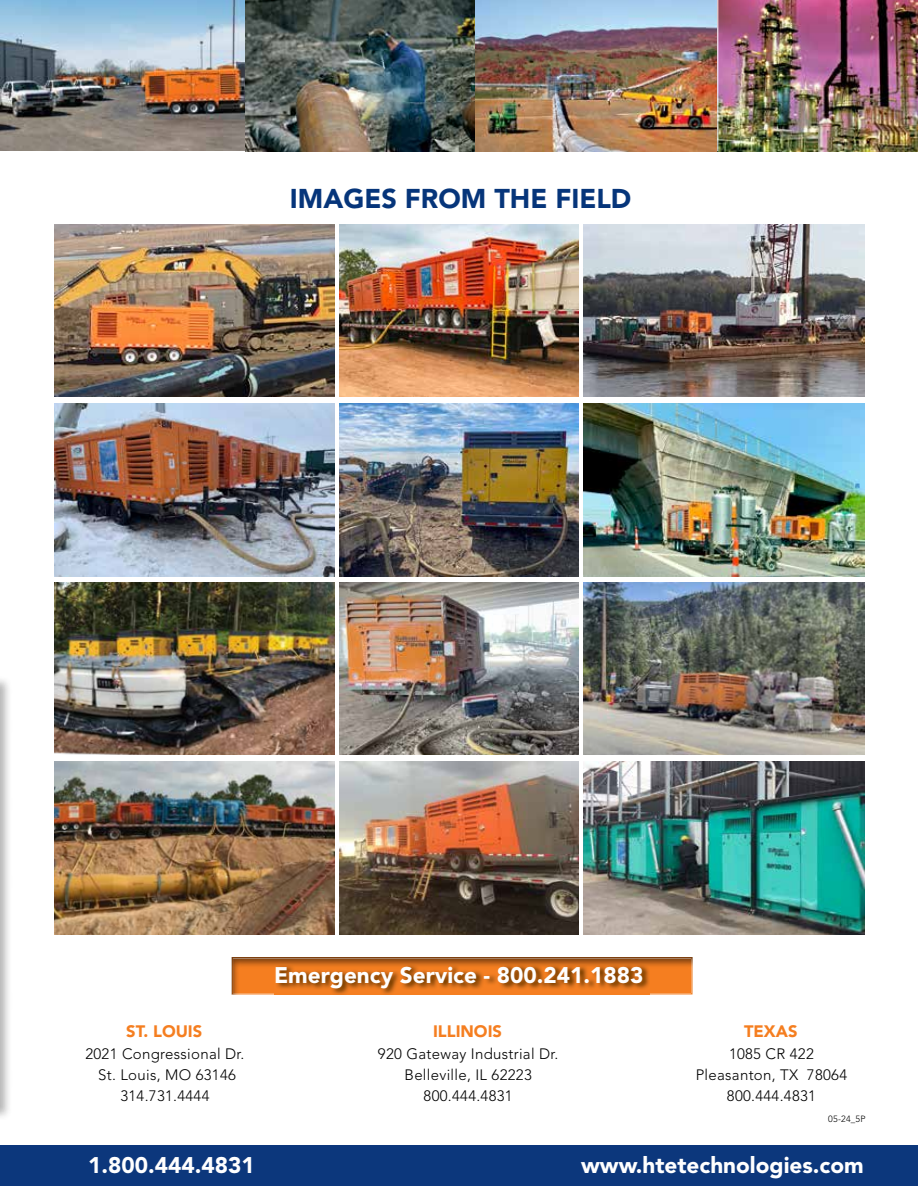
<style>
.page{position:relative;width:918px;height:1188px;background:#fff}
.page>*{position:absolute;margin:0;border:0;box-sizing:border-box;transform-origin:0 0}
.t1{font:900 27px "Avenir LT Std";color:#06357a}
.t2{font:900 22.5px "Avenir LT Std";color:#fff}
.t3{font:900 16.5px "Avenir LT Std";color:#f57e20}
.t4{font:300 15px/21px "Avenir LT Std";letter-spacing:.02em;color:#000;text-align:center}
.t5{font:300 9px "Avenir LT Std";color:#000}
</style>
<div class="page">
<img style="left:718px;top:0;width:200px;height:151px">
<div style="left:0;top:1145px;width:918px;height:41px;background:#0c377c"></div>
<img style="left:0;top:0;width:246px;height:151px">
<div style="left:0;top:676px;width:13px;height:446px;background:#000;opacity:.3"></div>
<img style="left:0;top:679px;width:1px;height:429px">
<img style="left:246px;top:0;width:229px;height:151px">
<img style="left:475px;top:0;width:242px;height:151px">
<div style="left:231px;top:955px;width:464px;height:42px;background:#000;opacity:.5"></div>
<img style="left:54px;top:403px;width:281px;height:173px">
<img style="left:584px;top:582px;width:280px;height:173px">
<img style="left:339px;top:582px;width:240px;height:173px">
<img style="left:54px;top:582px;width:281px;height:173px">
<img style="left:584px;top:403px;width:280px;height:173px">
<img style="left:584px;top:224px;width:280px;height:173px">
<img style="left:54px;top:224px;width:281px;height:173px">
<img style="left:339px;top:224px;width:240px;height:173px">
<img style="left:339px;top:403px;width:240px;height:173px">
<img style="left:584px;top:761px;width:280px;height:173px">
<img style="left:339px;top:761px;width:240px;height:173px">
<img style="left:54px;top:761px;width:281px;height:173px">
<h1 class="t1" style="left:290px;top:182px;width:343px">IMAGES FROM THE FIELD</h1>
<p class="t3" style="left:126px;top:1021px;width:78px">ST. LOUIS</p>
<p class="t4" style="left:85px;top:1043px;width:160px">2021 Congressional Dr.<br>St. Louis, MO 63146<br>314.731.4444</p>
<h2 class="t2" style="left:274px;top:961px;width:371px">Emergency Service - 800.241.1883</h2>
<p class="t3" style="left:433px;top:1021px;width:71px">ILLINOIS</p>
<p class="t4" style="left:378px;top:1043px;width:182px">920 Gateway Industrial Dr.<br>Belleville, IL 62223<br>800.444.4831</p>
<p class="t3" style="left:744px;top:1021px;width:55px">TEXAS</p>
<p class="t4" style="left:696px;top:1043px;width:153px">1085 CR 422<br>Pleasanton, TX 78064<br>800.444.4831</p>
<p class="t5" style="left:828px;top:1114px;width:39px">05-24_5P</p>
<h2 class="t2" style="left:88px;top:1152px;width:168px">1.800.444.4831</h2>
<h2 class="t2" style="left:581px;top:1152px;width:284px">www.htetechnologies.com</h2>
</div>
